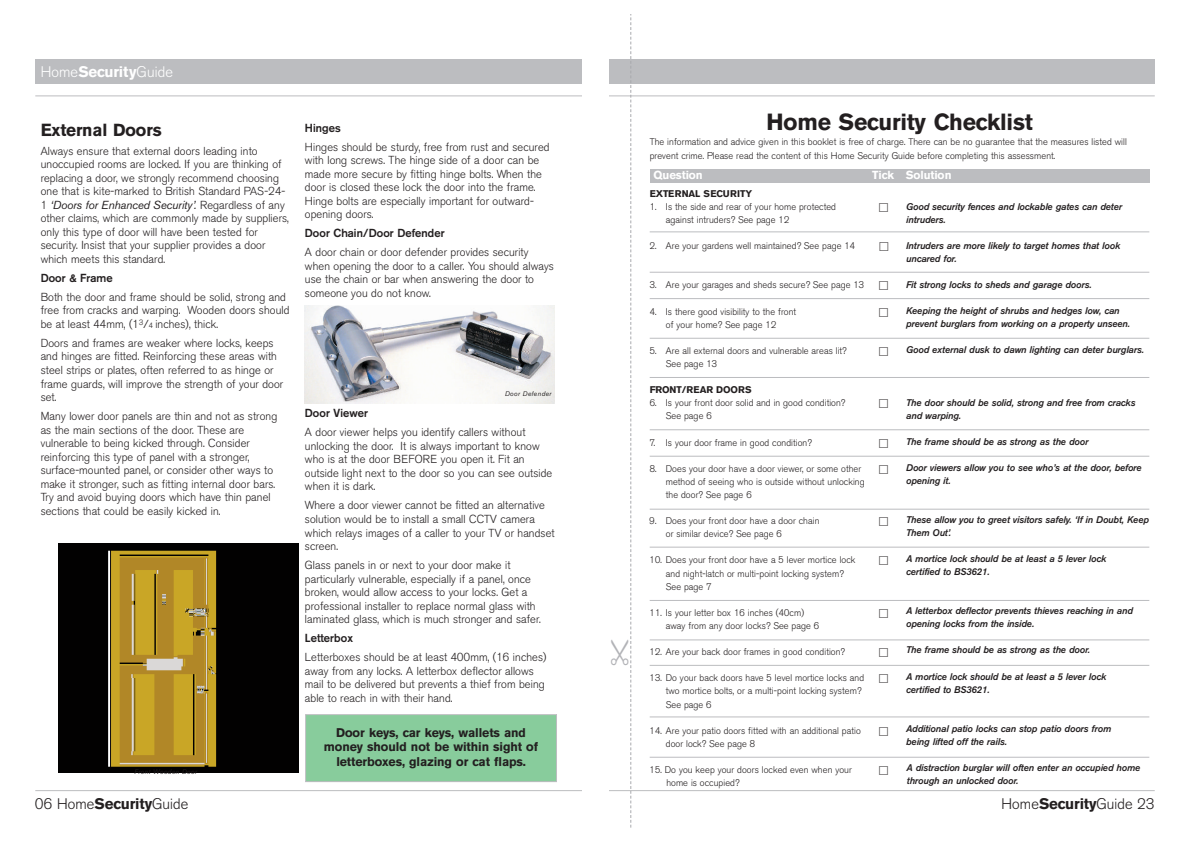
<style>
.page{position:relative;width:1191px;height:842px;background:#fff}
.page>*{position:absolute;margin:0;border:0;box-sizing:border-box;transform-origin:0 0}
.t1{font:700 23.2px "AK11";color:#231f20}
.t2{font:700 17.4px "AK11";color:#231f20}
.t3{font:300 15.3px "AK11";color:#231f20}
.t4{font:300 15.3px "AK11";color:#fff}
.t5{font:700 12.6px/14.5px "AK11";color:#231f20;text-align:center}
.t6{font:300 11.6px/13.5px "AK11";color:#231f20}
.t7{font:500 11.6px "AK11";color:#231f20}
.t8{font:700 11.6px "AK11";color:#fff}
.t9{font:300 9.7px/13.1px "AK11";color:#231f20}
.t10{font:italic 500 9.7px/13px "AK11";color:#231f20}
.t11{font:700 9.7px "AK11";color:#231f20}
.t12{font:italic 6.8px "AK11";letter-spacing:.055em;color:#231f20}
.s1{font-weight:700}
.s2{font-weight:400;font-style:italic}
.s3{font-size:7.7px}
</style>
<div class="page">
<div style="left:609px;top:59px;width:545px;height:25px;background:#bcbdc0"></div>
<hr style="left:609px;top:96px;width:545px;height:1px;background:#bcbdc0">
<hr style="left:609px;top:790px;width:545px;height:1px;background:#bcbdc0">
<div style="left:649px;top:169px;width:500px;height:14px;background:#bcbdc0"></div>
<hr style="left:649px;top:232px;width:500px;height:1px;background:#bcbdc0">
<hr style="left:649px;top:272px;width:500px;height:1px;background:#bcbdc0">
<hr style="left:649px;top:298px;width:500px;height:1px;background:#bcbdc0">
<hr style="left:649px;top:338px;width:500px;height:1px;background:#bcbdc0">
<hr style="left:649px;top:377px;width:500px;height:1px;background:#bcbdc0">
<hr style="left:649px;top:429px;width:500px;height:1px;background:#bcbdc0">
<hr style="left:649px;top:456px;width:500px;height:1px;background:#bcbdc0">
<hr style="left:649px;top:509px;width:500px;height:1px;background:#bcbdc0">
<hr style="left:649px;top:600px;width:500px;height:1px;background:#bcbdc0">
<hr style="left:649px;top:640px;width:500px;height:1px;background:#bcbdc0">
<hr style="left:649px;top:665px;width:500px;height:1px;background:#bcbdc0">
<hr style="left:649px;top:717px;width:500px;height:1px;background:#bcbdc0">
<hr style="left:649px;top:757px;width:500px;height:1px;background:#bcbdc0">
<hr style="left:649px;top:547px;width:500px;height:1px;background:#bcbdc0">
<img style="left:59px;top:544px;width:240px;height:228px">
<div style="left:35px;top:59px;width:546px;height:25px;background:#bcbdc0"></div>
<hr style="left:35px;top:96px;width:546px;height:1px;background:#bcbdc0">
<hr style="left:35px;top:790px;width:546px;height:1px;background:#bcbdc0">
<img style="left:305px;top:305px;width:250px;height:98px">
<div style="left:306px;top:715px;width:250px;height:66px;background:#88cc9c"></div>
<div style="left:305px;top:714px;width:252px;height:68px;border:1px solid #bcbdc0"></div>
<svg style="left:611px;top:14px;width:20px;height:814px"></svg>
<h3 class="t4" style="left:41px;top:63px;width:134px">Home<span class="s1">Security</span>Guide</h3>
<h2 class="t2" style="left:41px;top:119px;width:122px">External Doors</h2>
<p class="t6" style="left:41px;top:144px;width:250px">Always ensure that external doors leading into unoccupied rooms are locked. If you are thinking of replacing a door, we strongly recommend choosing one that is kite-marked to British Standard PAS-24- 1 <span class="s2">‘Doors for Enhanced Security’.</span> Regardless of any other claims, which are commonly made by suppliers, only this type of door will have been tested for security. Insist that your supplier provides a door which meets this standard.</p>
<p class="t7" style="left:41px;top:271px;width:74px">Door &amp; Frame</p>
<p class="t6" style="left:41px;top:290px;width:250px">Both the door and frame should be solid, strong and free from cracks and warping. Wooden doors should be at least 44mm, (1<sup>3</sup>/<span class="s3">4</span> inches), thick.</p>
<p class="t6" style="left:41px;top:336px;width:244px">Doors and frames are weaker where locks, keeps and hinges are fitted. Reinforcing these areas with steel strips or plates, often referred to as hinge or frame guards, will improve the strength of your door set.</p>
<p class="t6" style="left:41px;top:410px;width:238px">Many lower door panels are thin and not as strong as the main sections of the door. These are vulnerable to being kicked through. Consider reinforcing this type of panel with a stronger, surface-mounted panel, or consider other ways to make it stronger, such as fitting internal door bars.<br>Try and avoid buying doors which have thin panel sections that could be easily kicked in.</p>
<p class="t12" style="left:134px;top:767px;width:64px">Front Wooden Door</p>
<h3 class="t3" style="left:35px;top:795px;width:155px">06 Home<span class="s1">Security</span>Guide</h3>
<p class="t7" style="left:305px;top:121px;width:37px">Hinges</p>
<p class="t6" style="left:305px;top:140px;width:246px">Hinges should be sturdy, free from rust and secured with long screws. The hinge side of a door can be made more secure by fitting hinge bolts. When the door is closed these lock the door into the frame.<br>Hinge bolts are especially important for outward&shy;opening doors.</p>
<p class="t7" style="left:305px;top:226px;width:141px">Door Chain/Door Defender</p>
<p class="t6" style="left:305px;top:246px;width:250px">A door chain or door defender provides security when opening the door to a caller. You should always use the chain or bar when answering the door to someone you do not know.</p>
<p class="t12" style="left:505px;top:390px;width:48px">Door Defender</p>
<p class="t7" style="left:305px;top:406px;width:65px">Door Viewer</p>
<p class="t6" style="left:305px;top:426px;width:249px">A door viewer helps you identify callers without unlocking the door. It is always important to know who is at the door BEFORE you open it. Fit an outside light next to the door so you can see outside when it is dark.</p>
<p class="t6" style="left:305px;top:499px;width:251px">Where a door viewer cannot be fitted an alternative solution would be to install a small CCTV camera which relays images of a caller to your TV or handset screen.</p>
<p class="t6" style="left:305px;top:559px;width:237px">Glass panels in or next to your door make it particularly vulnerable, especially if a panel, once broken, would allow access to your locks. Get a professional installer to replace normal glass with laminated glass, which is much stronger and safer.</p>
<p class="t7" style="left:305px;top:631px;width:49px">Letterbox</p>
<p class="t6" style="left:305px;top:651px;width:243px">Letterboxes should be at least 400mm, (16 inches) away from any locks. A letterbox deflector allows mail to be delivered but prevents a thief from being able to reach in with their hand.</p>
<p class="t5" style="left:324px;top:725px;width:216px">Door keys, car keys, wallets and money should not be within sight of letterboxes, glazing or cat flaps.</p>
<h1 class="t1" style="left:766px;top:109px;width:267px">Home Security Checklist</h1>
<p class="t9" style="left:649px;top:135px;width:479px;line-height:14.5px">The information and advice given in this booklet is free of charge. There can be no guarantee that the measures listed will prevent crime. Please read the content of this Home Security Guide before completing this assessment.</p>
<p class="t8" style="left:653px;top:168px;width:51px">Question</p>
<p class="t8" style="left:872px;top:168px;width:81px">Tick Solution</p>
<p class="t11" style="left:649px;top:188px;width:104px">EXTERNAL SECURITY</p>
<p class="t9" style="left:666px;top:200px;width:172px;text-indent:-16px">1. Is the side and rear of your home protected against intruders? See page 12</p>
<p class="t9" style="left:649px;top:239px;width:207px">2. Are your gardens well maintained? See page 14</p>
<p class="t9" style="left:649px;top:279px;width:216px">3. Are your garages and sheds secure? See page 13</p>
<p class="t9" style="left:649px;top:305px;width:148px;text-align:center">4. Is there good visibility to the front of your home? See page 12</p>
<p class="t9" style="left:666px;top:344px;width:182px;text-indent:-16px">5. Are all external doors and vulnerable areas lit?<br>See page 13</p>
<p class="t11" style="left:649px;top:384px;width:103px">FRONT/REAR DOORS</p>
<p class="t9" style="left:666px;top:397px;width:181px;text-indent:-16px">6. Is your front door solid and in good condition?<br>See page 6</p>
<p class="t9" style="left:649px;top:436px;width:164px">7. Is your door frame in good condition?</p>
<p class="t9" style="left:666px;top:462px;width:200px;text-indent:-16px">8. Does your door have a door viewer, or some other method of seeing who is outside without unlocking the door? See page 6</p>
<p class="t9" style="left:666px;top:514px;width:155px;text-indent:-16px">9. Does your front door have a door chain or similar device? See page 6</p>
<p class="t9" style="left:666px;top:554px;width:191px;text-indent:-16px">10. Does your front door have a 5 lever mortice lock and night-latch or multi-point locking system?<br>See page 7</p>
<p class="t9" style="left:666px;top:606px;width:155px;text-indent:-16px">11. Is your letter box 16 inches (40cm) away from any door locks? See page 6</p>
<p class="t9" style="left:649px;top:645px;width:197px">12. Are your back door frames in good condition?</p>
<p class="t9" style="left:666px;top:672px;width:200px;text-indent:-16px">13. Do your back doors have 5 level mortice locks and two mortice bolts, or a multi-point locking system?<br>See page 6</p>
<p class="t9" style="left:666px;top:724px;width:197px;text-indent:-16px">14. Are your patio doors fitted with an additional patio door lock? See page 8</p>
<p class="t9" style="left:666px;top:763px;width:187px;text-indent:-17px">15. Do you keep your doors locked even when your home is occupied?</p>
<p class="t10" style="left:906px;top:200px;width:217px">Good security fences and lockable gates can deter intruders.</p>
<p class="t10" style="left:906px;top:239px;width:215px">Intruders are more likely to target homes that look uncared for.</p>
<p class="t10" style="left:906px;top:278px;width:187px">Fit strong locks to sheds and garage doors.</p>
<p class="t10" style="left:906px;top:304px;width:225px">Keeping the height of shrubs and hedges low, can prevent burglars from working on a property unseen.</p>
<p class="t10" style="left:906px;top:344px;width:239px">Good external dusk to dawn lighting can deter burglars.</p>
<p class="t10" style="left:906px;top:396px;width:231px">The door should be solid, strong and free from cracks and warping.</p>
<p class="t10" style="left:906px;top:435px;width:184px">The frame should be as strong as the door</p>
<p class="t10" style="left:906px;top:461px;width:237px">Door viewers allow you to see who’s at the door, before opening it.</p>
<p class="t10" style="left:906px;top:513px;width:244px">These allow you to greet visitors safely. ‘If in Doubt, Keep<br>Them Out’.</p>
<p class="t10" style="left:906px;top:552px;width:201px">A mortice lock should be at least a 5 lever lock certified to BS3621.</p>
<p class="t10" style="left:906px;top:604px;width:228px">A letterbox deflector prevents thieves reaching in and opening locks from the inside.</p>
<p class="t10" style="left:906px;top:644px;width:185px">The frame should be as strong as the door.</p>
<p class="t10" style="left:906px;top:670px;width:201px">A mortice lock should be at least a 5 lever lock certified to BS3621.</p>
<p class="t10" style="left:906px;top:722px;width:206px">Additional patio locks can stop patio doors from being lifted off the rails.</p>
<p class="t10" style="left:906px;top:761px;width:235px">A distraction burglar will often enter an occupied home through an unlocked door.</p>
<h3 class="t3" style="left:1001px;top:795px;width:155px">Home<span class="s1">Security</span>Guide 23</h3>
</div>
